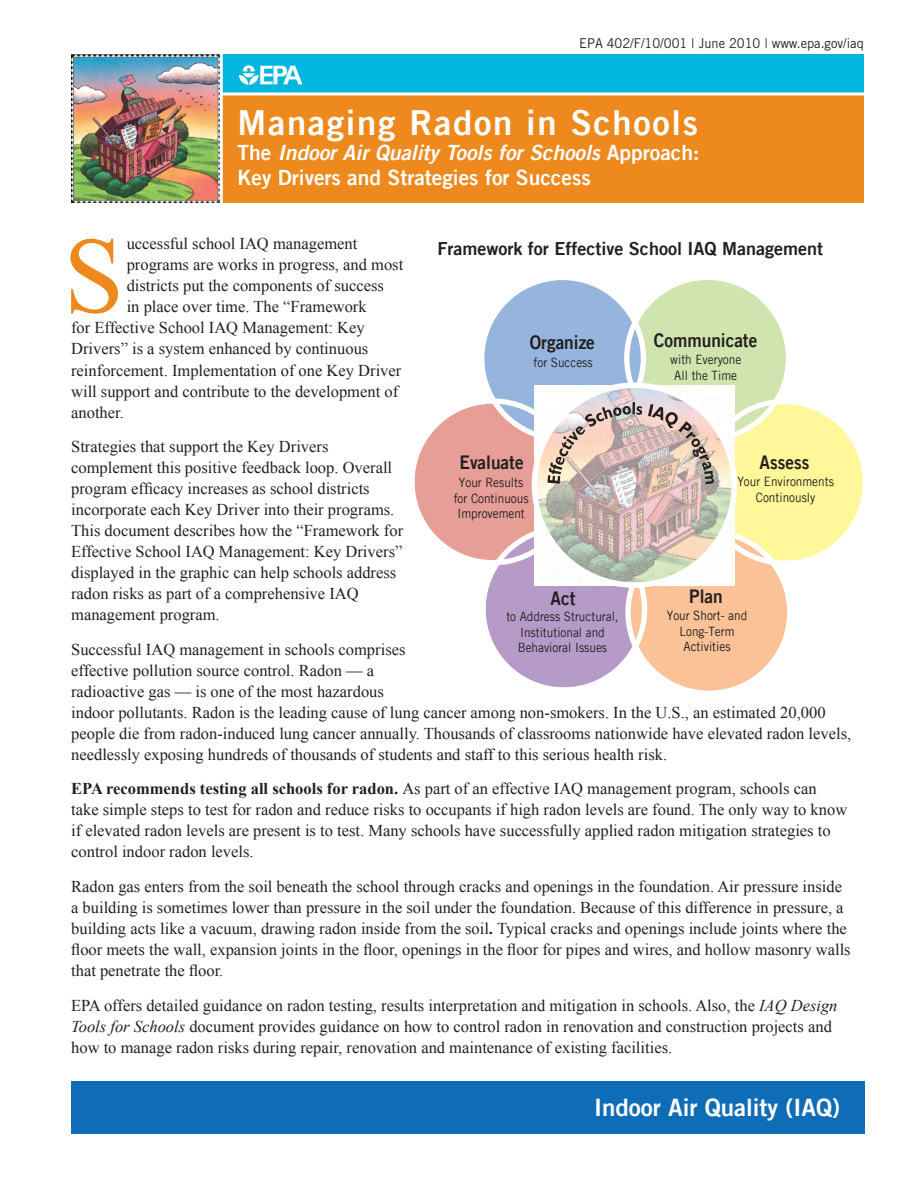
<style>
.page{position:relative;width:917px;height:1187px;background:#fff}
.page>*{position:absolute;margin:0;border:0;box-sizing:border-box;transform-origin:0 0}
.t1{font:108.15px "Times New Roman";color:#ed891d}
.t2{font:34.5px "Trade Gothic LT Bold Two";letter-spacing:.05em;color:#fff}
.t3{font:24px "Trade Gothic LT Bold Two";color:#fff}
.t4{font:21px/25.2px "Trade Gothic LT Bold Two";color:#fff}
.t5{font:18.75px "Trade Gothic LT Bold Two";color:#231f20;scale:.92 1}
.t6{font:18px "Trade Gothic LT Bold Two";color:#231f20}
.t7{font:16.5px/21px "Times New Roman";color:#231f20}
.t8{font:13.5px "Trade Gothic LT Std";color:#231f20;scale:.95 1}
.t9{font:12.9px/15.5px "Trade Gothic LT";color:#231f20;text-align:center;scale:.92 1}
.s1{font-style:italic}
.s2{font-weight:700}
</style>
<div class="page">
<div style="left:71px;top:54px;width:792px;height:149px;background:#ed891d"></div>
<div style="left:71px;top:54px;width:792px;height:40px;background:#00b6de"></div>
<hr style="left:57px;top:92px;width:859px;height:3px;background:#fff">
<img style="left:71px;top:54px;width:149px;height:149px">
<svg style="left:239px;top:65px;width:63px;height:20px"></svg>
<hr style="left:220px;top:53px;width:3px;height:161px;background:#fff">
<div style="left:414px;top:403px;width:157px;height:157px;background:#e69e97;border-radius:50%"></div>
<div style="left:705px;top:404px;width:157px;height:157px;background:#fff79a;border-radius:50%"></div>
<div style="left:629px;top:279px;width:157px;height:157px;background:#cfe4ae;border-radius:50%"></div>
<div style="left:484px;top:279px;width:157px;height:158px;background:#95b5de;border-radius:50%"></div>
<div style="left:485px;top:530px;width:157px;height:157px;background:#b69bc9;border-radius:50%"></div>
<div style="left:630px;top:534px;width:157px;height:157px;background:#fbc197;border-radius:50%"></div>
<div style="left:409px;top:398px;width:167px;height:167px;border:5px solid #fff;border-radius:50%"></div>
<div style="left:480px;top:525px;width:167px;height:167px;border:5px solid #fff;border-radius:50%"></div>
<div style="left:625px;top:529px;width:167px;height:166px;border:5px solid #fff;border-radius:50%"></div>
<div style="left:701px;top:399px;width:166px;height:166px;border:5px solid #fff;border-radius:50%"></div>
<div style="left:624px;top:275px;width:166px;height:166px;border:5px solid #fff;border-radius:50%"></div>
<div style="left:479px;top:275px;width:166px;height:166px;border:5px solid #fff;border-radius:50%"></div>
<img style="left:534px;top:385px;width:200px;height:200px">
<div style="left:531px;top:382px;width:205px;height:205px;border:6px solid #fff;border-radius:50%"></div>
<svg style="left:547px;top:402px;width:166px;height:82px;background:#cebab4"></svg>
<div style="left:71px;top:1080px;width:793px;height:53px;background:#0f6cb6"></div>
<p class="t8" style="left:579px;top:35px;width:301px">EPA 402/F/10/001 | June 2010 | www.epa.gov/iaq</p>
<h2 class="t2" style="left:237px;top:101px;width:462px">Managing Radon in Schools</h2>
<p class="t4" style="left:237px;top:139px;width:463px">The <span class="s1">Indoor Air Quality Tools for Schools</span> Approach:<br>Key Drivers and Strategies for Success</p>
<h1 class="t1" style="left:64px;top:203px;width:62px">S</h1>
<p class="t7" style="left:127px;top:233px;width:232px">uccessful school IAQ management</p>
<p class="t6" style="left:437px;top:237px;width:387px">Framework for Effective School IAQ Management</p>
<p class="t7" style="left:127px;top:254px;width:278px">programs are works in progress, and most</p>
<p class="t7" style="left:127px;top:275px;width:259px">districts put the components of success</p>
<p class="t7" style="left:127px;top:296px;width:241px">in place over time. The “Framework</p>
<p class="t7" style="left:71px;top:317px;width:295px">for Effective School IAQ Management: Key</p>
<p class="t7" style="left:71px;top:338px;width:298px">Drivers” is a system enhanced by continuous</p>
<p class="t7" style="left:71px;top:359px;width:331px">reinforcement. Implementation of one Key Driver</p>
<p class="t7" style="left:71px;top:380px;width:328px">will support and contribute to the development of</p>
<p class="t7" style="left:71px;top:401px;width:54px">another.</p>
<p class="t7" style="left:71px;top:435px;width:333px">Strategies that support the Key Drivers complement this positive feedback loop. Overall program efficacy increases as school districts incorporate each Key Driver into their programs.<br>This document describes how the “Framework for Effective School IAQ Management: Key Drivers” displayed in the graphic can help schools address radon risks as part of a comprehensive IAQ management program.</p>
<p class="t7" style="left:71px;top:638px;width:781px">Successful IAQ management in schools comprises<br>effective pollution source control. Radon — a<br>radioactive gas — is one of the most hazardous<br>indoor pollutants. Radon is the leading cause of lung cancer among non-smokers. In the U.S., an estimated 20,000 people die from radon-induced lung cancer annually. Thousands of classrooms nationwide have elevated radon levels, needlessly exposing hundreds of thousands of students and staff to this serious health risk.</p>
<p class="t7" style="left:71px;top:778px;width:777px"><span class="s2">EPA recommends testing all schools for radon.</span> As part of an effective IAQ management program, schools can take simple steps to test for radon and reduce risks to occupants if high radon levels are found. The only way to know if elevated radon levels are present is to test. Many schools have successfully applied radon mitigation strategies to control indoor radon levels.</p>
<p class="t7" style="left:71px;top:875px;width:780px">Radon gas enters from the soil beneath the school through cracks and openings in the foundation. Air pressure inside a building is sometimes lower than pressure in the soil under the foundation. Because of this difference in pressure, a building acts like a vacuum, drawing radon inside from the soil<span class="s2">.</span> Typical cracks and openings include joints where the floor meets the wall, expansion joints in the floor, openings in the floor for pipes and wires, and hollow masonry walls that penetrate the floor.</p>
<p class="t7" style="left:71px;top:994px;width:767px">EPA offers detailed guidance on radon testing, results interpretation and mitigation in schools. Also, the <span class="s1">IAQ Design<br>Tools for Schools</span> document provides guidance on how to control radon in renovation and construction projects and how to manage radon risks during repair, renovation and maintenance of existing facilities.</p>
<p class="t5" style="left:529px;top:330px;width:72px">Organize</p>
<p class="t5" style="left:653px;top:329px;width:114px">Communicate</p>
<p class="t9" style="left:533px;top:354px;width:66px">for Success</p>
<p class="t9" style="left:670px;top:352px;width:79px">with Everyone<br>All the Time</p>
<p class="t5" style="left:759px;top:451px;width:56px">Assess</p>
<p class="t5" style="left:459px;top:451px;width:71px">Evaluate</p>
<p class="t9" style="left:453px;top:474px;width:83px">Your Results for Continuous<br>Improvement</p>
<p class="t9" style="left:737px;top:474px;width:106px">Your Environments<br>Continously</p>
<p class="t5" style="left:550px;top:586px;width:29px">Act</p>
<p class="t5" style="left:689px;top:584px;width:38px">Plan</p>
<p class="t9" style="left:506px;top:608px;width:123px">to Address Structural,<br>Institutional and<br>Behavioral Issues</p>
<p class="t9" style="left:666px;top:608px;width:89px">Your Short- and<br>Long-Term<br>Activities</p>
<h3 class="t3" style="left:594px;top:1091px;width:247px">Indoor Air Quality (IAQ)</h3>
</div>
